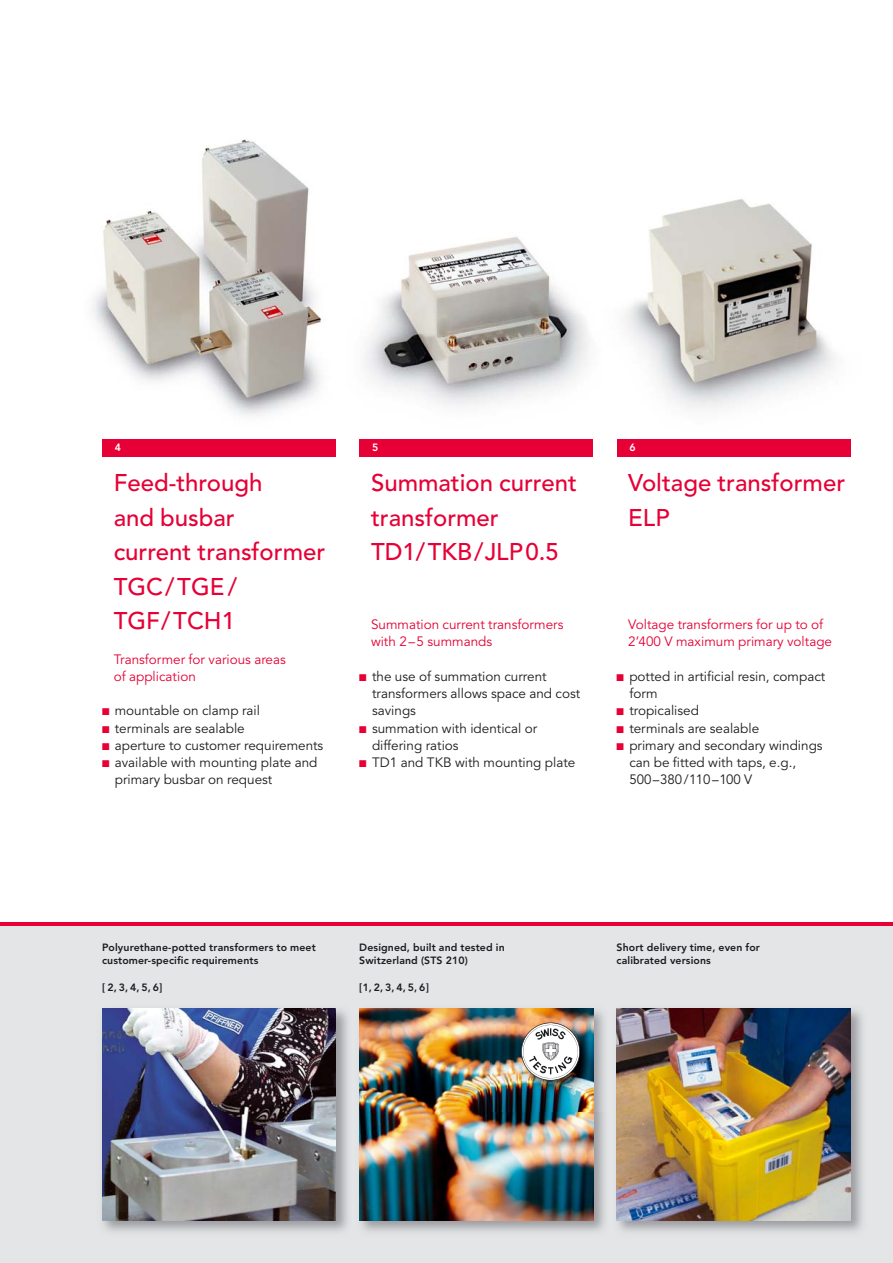
<style>
.page{position:relative;width:893px;height:1263px;background:#fff}
.page>*{position:absolute;margin:0;border:0;box-sizing:border-box;transform-origin:0 0}
.t1{font:500 24px/34.5px "Avenir";color:#e60035}
.t2{font:13.5px/17.2px "Avenir";color:#1b1c20}
.t3{font:13.5px/17.2px "Avenir";color:#e60035}
.t4{font:800 10.5px/13.5px "Avenir";letter-spacing:.01em;color:#1b1c20}
.t5{font:800 10.5px "Avenir";color:#fff}
.s1{color:#e60035}
</style>
<div class="page">
<div style="left:0;top:925px;width:893px;height:338px;background:#e3e5e6"></div>
<hr style="left:0;top:922px;width:893px;height:3px;background:#e60035">
<img style="left:92px;top:139px;width:230px;height:277px">
<img style="left:364px;top:236px;width:225px;height:170px">
<img style="left:625px;top:199px;width:210px;height:210px">
<div style="left:102px;top:439px;width:234px;height:18px;background:#e60035"></div>
<div style="left:359px;top:439px;width:234px;height:18px;background:#e60035"></div>
<div style="left:617px;top:439px;width:233px;height:18px;background:#e60035"></div>
<img style="left:102px;top:1008px;width:503px;height:224px">
<img style="left:102px;top:1009px;width:234px;height:211px">
<img style="left:359px;top:1009px;width:234px;height:211px">
<img style="left:616px;top:1008px;width:247px;height:224px">
<img style="left:617px;top:1009px;width:233px;height:211px">
<img style="left:491px;top:1008px;width:127px;height:104px">
<img style="left:617px;top:1009px;width:1px;height:103px">
<img style="left:521px;top:1022px;width:59px;height:58px">
<p class="t5" style="left:115px;top:443px;width:8px">4</p>
<p class="t5" style="left:372px;top:443px;width:8px">5</p>
<p class="t5" style="left:629px;top:443px;width:8px">6</p>
<h1 class="t1" style="left:114px;top:468px;width:213px">Feed-through<br>and busbar<br>current transformer<br>TGC/TGE/<br>TGF/TCH1</h1>
<p class="t3" style="left:114px;top:652px;width:174px">Transformer for various areas of application</p>
<p class="t2" style="left:102px;top:703px;width:159px"><span class="s1">■</span> mountable on clamp rail</p>
<p class="t2" style="left:102px;top:721px;width:144px"><span class="s1">■</span> terminals are sealable</p>
<p class="t2" style="left:102px;top:738px;width:223px"><span class="s1">■</span> aperture to customer requirements</p>
<p class="t2" style="left:115px;top:755px;width:204px;text-indent:-13px"><span class="s1">■</span> available with mounting plate and primary busbar on request</p>
<h1 class="t1" style="left:371px;top:468px;width:207px">Summation current transformer<br>TD1/TKB/JLP0.5</h1>
<p class="t3" style="left:371px;top:617px;width:194px">Summation current transformers with 2–5 summands</p>
<p class="t2" style="left:372px;top:669px;width:210px;text-indent:-13px"><span class="s1">■</span> the use of summation current transformers allows space and cost savings</p>
<p class="t2" style="left:372px;top:721px;width:167px;text-indent:-13px"><span class="s1">■</span> summation with identical or differing ratios</p>
<p class="t2" style="left:359px;top:755px;width:218px"><span class="s1">■</span> TD1 and TKB with mounting plate</p>
<h1 class="t1" style="left:628px;top:468px;width:218px">Voltage transformer<br>ELP</h1>
<p class="t3" style="left:628px;top:617px;width:205px">Voltage transformers for up to of<br>2’400 V maximum primary voltage</p>
<p class="t2" style="left:629px;top:669px;width:197px;text-indent:-13px"><span class="s1">■</span> potted in artificial resin, compact form</p>
<p class="t2" style="left:617px;top:703px;width:84px"><span class="s1">■</span> tropicalised</p>
<p class="t2" style="left:617px;top:721px;width:144px"><span class="s1">■</span> terminals are sealable</p>
<p class="t2" style="left:629px;top:738px;width:195px;text-indent:-13px"><span class="s1">■</span> primary and secondary windings can be fitted with taps, e.g.,<br>500–380/110–100 V</p>
<p class="t4" style="left:102px;top:941px;width:215px">Polyurethane-potted transformers to meet customer-specific requirements</p>
<p class="t4" style="left:102px;top:982px;width:62px">[ 2,3,4,5,6]</p>
<p class="t4" style="left:359px;top:941px;width:147px">Designed, built and tested in<br>Switzerland (STS 210)</p>
<p class="t4" style="left:359px;top:982px;width:71px">[1,2,3,4,5,6]</p>
<p class="t4" style="left:617px;top:941px;width:145px">Short delivery time, even for calibrated versions</p>
</div>
